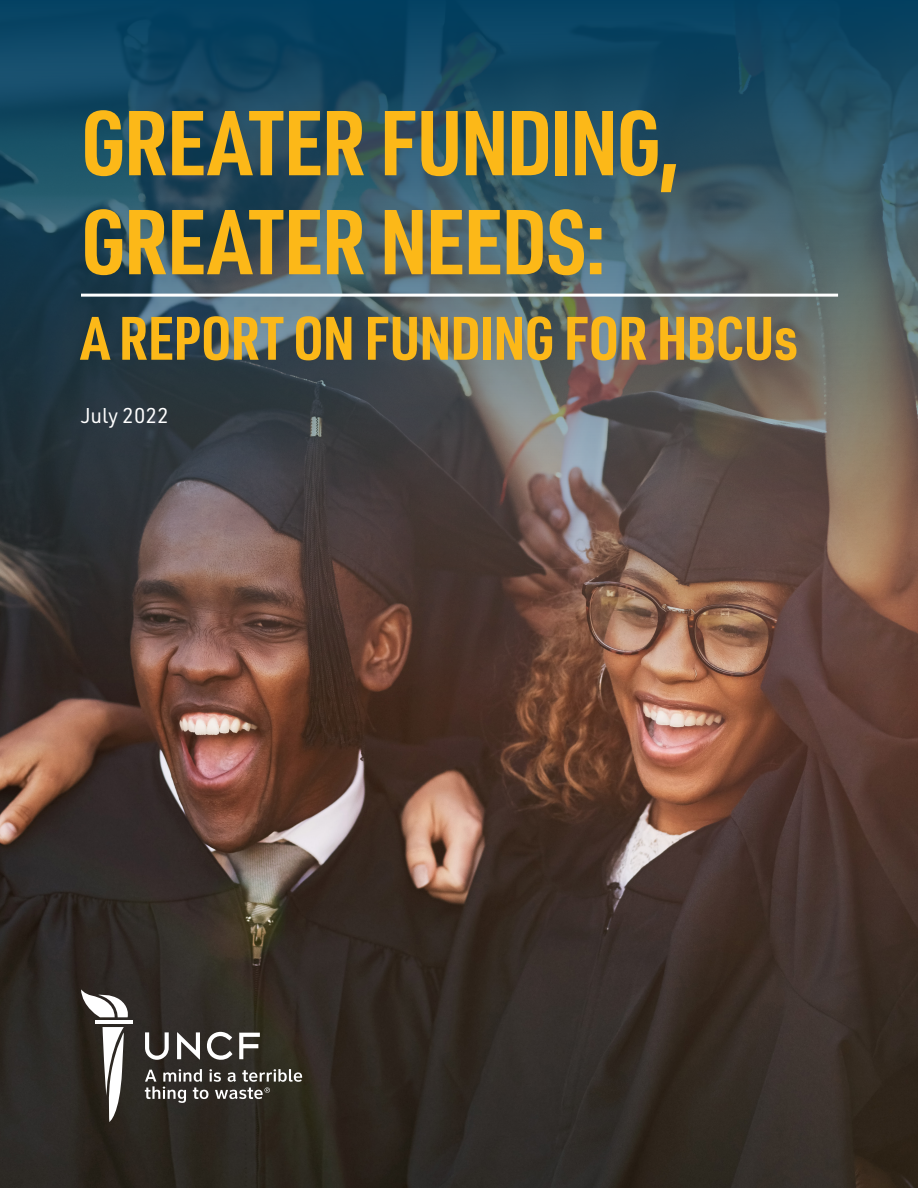
<style>
.page{position:relative;width:918px;height:1188px;background:#fff}
.page>*{position:absolute;margin:0;border:0;box-sizing:border-box;transform-origin:0 0}
.Cover_Title{font:700 90px/99px "URWDIN Cond";letter-spacing:-.015em;color:#fcb818}
.Cover_Title-2{font:700 60px "URWDIN Cond";letter-spacing:-.01em;color:#fcb818}
.TOC_List_Item{font:21px "URWDIN";color:#fff}
</style>
<div class="page">
<img style="left:0;top:702px;width:918px;height:486px">
<img style="left:0;top:0;width:918px;height:702px">
<svg style="left:103px;top:1027px;width:21px;height:95px"></svg>
<hr style="left:95px;top:1020px;width:38px;height:4px;background:#fff">
<svg style="left:177px;top:1032px;width:23px;height:27px"></svg>
<svg style="left:239px;top:1033px;width:21px;height:26px"></svg>
<svg style="left:145px;top:1032px;width:24px;height:28px"></svg>
<svg style="left:207px;top:1032px;width:26px;height:28px"></svg>
<svg style="left:81px;top:989px;width:47px;height:28px"></svg>
<svg style="left:145px;top:1069px;width:157px;height:34px;background:#5a5751"></svg>
<hr style="left:81px;top:294px;width:757px;height:3px;background:#fff">
<p class="Cover_Title" style="left:81px;top:90px;width:600px">GREATER FUNDING,<br>GREATER NEEDS:</p>
<p class="Cover_Title-2" style="left:81px;top:298px;width:718px">A REPORT ON FUNDING FOR HBCUs</p>
<p class="TOC_List_Item" style="left:81px;top:402px;width:89px">July 2022</p>
</div>
